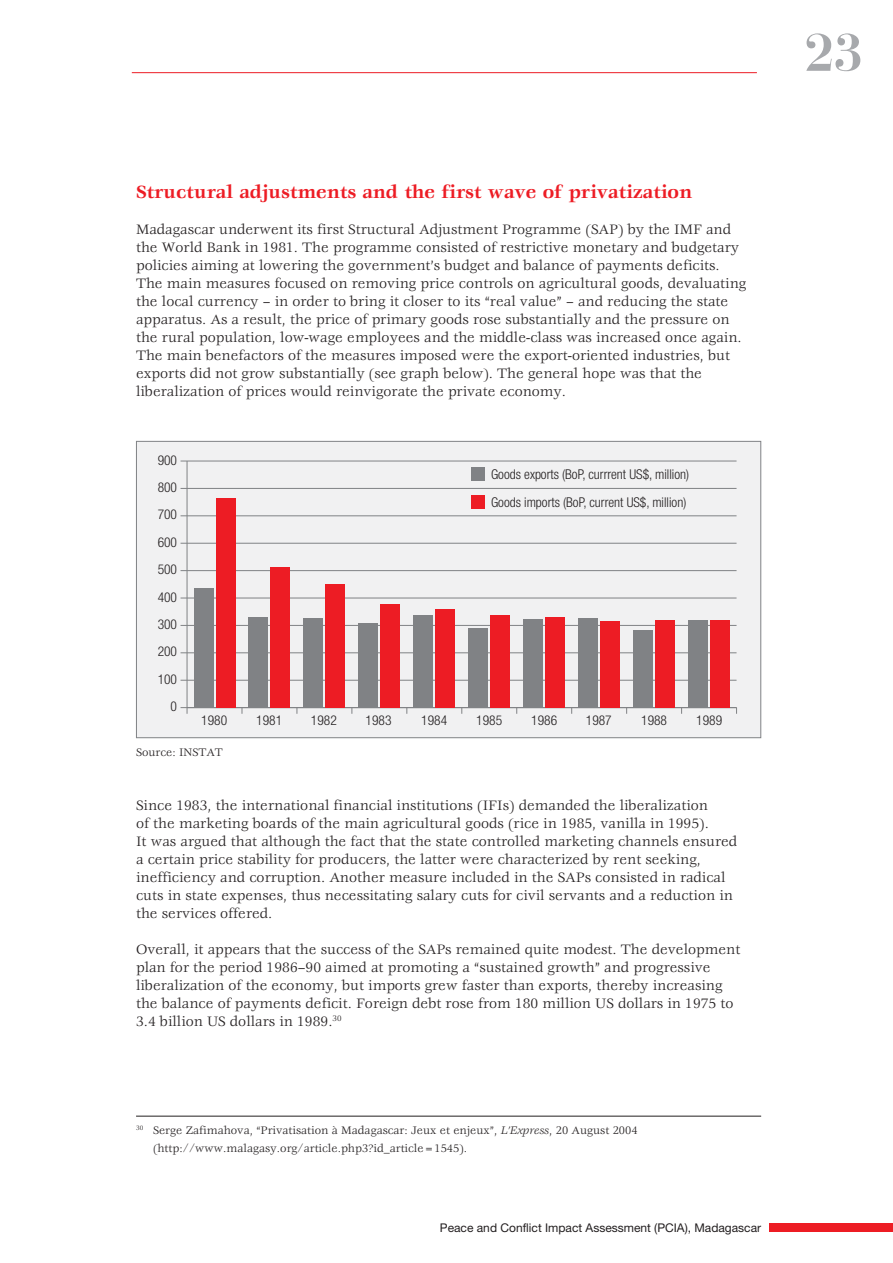
<style>
.page{position:relative;width:893px;height:1263px;background:#fff}
.page>*{position:absolute;margin:0;border:0;box-sizing:border-box;transform-origin:0 0}
.t1{font:700 52.5px "Bauer Bodoni";color:#a7a9ac}
.t2{font:700 19.5px "Veljovic";color:#ed1c24}
.t3{font:15px/18px "Veljovic";color:#231f20}
.t4{font:300 condensed 13.5px/28.5px "Helvetica Neue";color:#231f20}
.t5{font:12px/18px "Veljovic";color:#231f20}
.t6{font:12px "Helvetica Neue";color:#231f20}
.s1{font-style:italic}
</style>
<div class="page">
<div style="left:770px;top:1223px;width:123px;height:8px;background:#ed1c24"></div>
<hr style="left:132px;top:72px;width:625px;height:1px;background:#ed1c24">
<div style="left:136px;top:441px;width:625px;height:297px;background:#f1f1f2"></div>
<hr style="left:187px;top:461px;width:1px;height:247px;background:#808285">
<hr style="left:181px;top:707px;width:555px;height:1px;background:#808285">
<hr style="left:181px;top:680px;width:555px;height:1px;background:#808285">
<hr style="left:181px;top:652px;width:555px;height:1px;background:#808285">
<hr style="left:181px;top:625px;width:555px;height:1px;background:#808285">
<hr style="left:181px;top:598px;width:555px;height:1px;background:#808285">
<hr style="left:181px;top:570px;width:555px;height:1px;background:#808285">
<hr style="left:181px;top:543px;width:555px;height:1px;background:#808285">
<hr style="left:181px;top:515px;width:555px;height:1px;background:#808285">
<hr style="left:181px;top:488px;width:555px;height:1px;background:#808285">
<hr style="left:181px;top:461px;width:555px;height:1px;background:#808285">
<div style="left:216px;top:498px;width:19px;height:210px;background:#ed1c24"></div>
<div style="left:271px;top:568px;width:19px;height:140px;background:#ed1c24"></div>
<div style="left:325px;top:584px;width:20px;height:124px;background:#ed1c24"></div>
<div style="left:380px;top:604px;width:20px;height:104px;background:#ed1c24"></div>
<div style="left:435px;top:609px;width:20px;height:99px;background:#ed1c24"></div>
<div style="left:490px;top:615px;width:20px;height:93px;background:#ed1c24"></div>
<div style="left:545px;top:617px;width:20px;height:91px;background:#ed1c24"></div>
<div style="left:600px;top:621px;width:20px;height:87px;background:#ed1c24"></div>
<div style="left:655px;top:620px;width:20px;height:88px;background:#ed1c24"></div>
<div style="left:710px;top:620px;width:20px;height:88px;background:#ed1c24"></div>
<div style="left:194px;top:588px;width:19px;height:120px;background:#808285"></div>
<div style="left:249px;top:617px;width:19px;height:91px;background:#808285"></div>
<div style="left:304px;top:618px;width:19px;height:90px;background:#808285"></div>
<div style="left:358px;top:623px;width:20px;height:85px;background:#808285"></div>
<div style="left:413px;top:615px;width:20px;height:93px;background:#808285"></div>
<div style="left:468px;top:628px;width:20px;height:80px;background:#808285"></div>
<div style="left:523px;top:619px;width:20px;height:89px;background:#808285"></div>
<div style="left:578px;top:618px;width:20px;height:90px;background:#808285"></div>
<div style="left:633px;top:630px;width:20px;height:78px;background:#808285"></div>
<div style="left:688px;top:620px;width:20px;height:88px;background:#808285"></div>
<div style="left:472px;top:467px;width:13px;height:14px;background:#808285"></div>
<div style="left:472px;top:496px;width:13px;height:13px;background:#ed1c24"></div>
<hr style="left:136px;top:1116px;width:625px;height:1px;background:#231f20">
<h1 class="t1" style="left:805px;top:32px;width:60px">23</h1>
<h2 class="t2" style="left:136px;top:184px;width:558px">Structural adjustments and the first wave of privatization</h2>
<p class="t3" style="left:136px;top:221px;width:612px">Madagascar underwent its first Structural Adjustment Programme (SAP) by the IMF and the World Bank in 1981. The programme consisted of restrictive monetary and budgetary policies aiming at lowering the government’s budget and balance of payments deficits.<br>The main measures focused on removing price controls on agricultural goods, devaluating the local currency – in order to bring it closer to its “real value” – and reducing the state apparatus. As a result, the price of primary goods rose substantially and the pressure on the rural population, low-wage employees and the middle-class was increased once again.<br>The main benefactors of the measures imposed were the export-oriented industries, but exports did not grow substantially (see graph below). The general hope was that the liberalization of prices would reinvigorate the private economy.</p>
<p class="t4" style="left:158px;top:447px;width:21px">900</p>
<p class="t4" style="left:158px;top:474px;width:21px">800</p>
<p class="t4" style="left:158px;top:502px;width:21px">700</p>
<p class="t4" style="left:158px;top:529px;width:21px">600</p>
<p class="t4" style="left:158px;top:556px;width:21px">500</p>
<p class="t4" style="left:158px;top:584px;width:21px">400</p>
<p class="t4" style="left:158px;top:611px;width:21px">300</p>
<p class="t4" style="left:158px;top:639px;width:21px">200</p>
<p class="t4" style="left:158px;top:666px;width:21px">100</p>
<p class="t4" style="left:171px;top:693px;width:8px">0</p>
<p class="t4" style="left:491px;top:461px;width:200px">Goods exports (BoP, currrent US$, million)<br>Goods imports (BoP, current US$, million)</p>
<p class="t4" style="left:201px;top:707px;width:27px">1980</p>
<p class="t4" style="left:256px;top:707px;width:27px">1981</p>
<p class="t4" style="left:311px;top:707px;width:27px">1982</p>
<p class="t4" style="left:366px;top:707px;width:27px">1983</p>
<p class="t4" style="left:421px;top:707px;width:27px">1984</p>
<p class="t4" style="left:476px;top:707px;width:27px">1985</p>
<p class="t4" style="left:531px;top:707px;width:27px">1986</p>
<p class="t4" style="left:586px;top:707px;width:27px">1987</p>
<p class="t4" style="left:641px;top:707px;width:27px">1988</p>
<p class="t4" style="left:696px;top:707px;width:27px">1989</p>
<p class="t5" style="left:136px;top:744px;width:88px">Source: INSTAT</p>
<p class="t3" style="left:136px;top:797px;width:603px">Since 1983, the international financial institutions (IFIs) demanded the liberalization<br>of the marketing boards of the main agricultural goods (rice in 1985, vanilla in 1995).<br>It was argued that although the fact that the state controlled marketing channels ensured a certain price stability for producers, the latter were characterized by rent seeking, inefficiency and corruption. Another measure included in the SAPs consisted in radical cuts in state expenses, thus necessitating salary cuts for civil servants and a reduction in the services offered.</p>
<p class="t3" style="left:136px;top:941px;width:606px">Overall, it appears that the success of the SAPs remained quite modest. The development plan for the period 1986–90 aimed at promoting a “sustained growth” and progressive liberalization of the economy, but imports grew faster than exports, thereby increasing the balance of payments deficit. Foreign debt rose from 180 million US dollars in 1975 to 3.4 billion US dollars in 1989.<sup>30</sup></p>
<p class="t5" style="left:153px;top:1122px;width:486px;text-indent:-17px"><sup>30</sup> Serge Zafimahova, “Privatisation à Madagascar: Jeux et enjeux”, <span class="s1">L’Express</span>, 20 August 2004 (http://www.malagasy.org/article.php3?id_article=1545).</p>
<p class="t6" style="left:440px;top:1223px;width:323px">Peace and Conflict Impact Assessment (PCIA), Madagascar</p>
</div>
